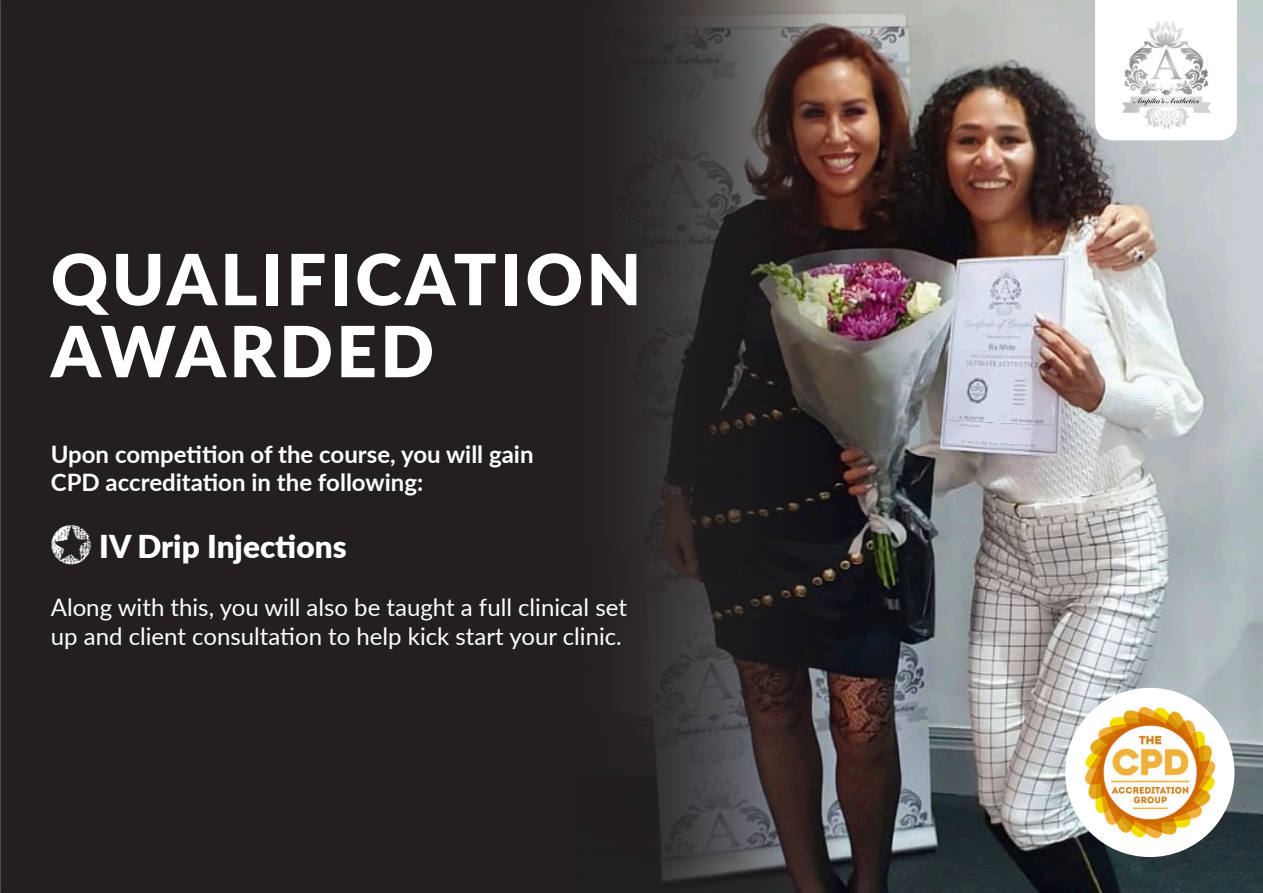
<style>
.page{position:relative;width:1263px;height:893px;background:#fff}
.page>*{position:absolute;margin:0;border:0;box-sizing:border-box;transform-origin:0 0}
.t1{font:900 70.5px "Lato";letter-spacing:.05em;color:#fff}
.t2{font:900 31.5px "Lato";color:#fff}
.t3{font:24px/28.8px "Lato";color:#fff}
.t4{font:700 24px "Lato";color:#fff}
.s1{font-family:"Starz";font-weight:400}
</style>
<div class="page">
<div style="left:0;top:0;width:1180px;height:893px;background:#231f20"></div>
<img style="left:631px;top:0;width:632px;height:893px">
<div style="left:1095px;top:0;width:142px;height:140px;background:#fff"></div>
<img style="left:1122px;top:22px;width:88px;height:106px">
<div style="left:1065px;top:688px;width:169px;height:169px;background:#fff;border-radius:50%"></div>
<img style="left:1078px;top:701px;width:143px;height:143px">
<p class="t1" style="left:51px;top:226px;width:592px">QUALIFICATION</p>
<p class="t1" style="left:51px;top:298px;width:385px">AWARDED</p>
<p class="t4" style="left:51px;top:436px;width:484px">Upon competition of the course, you will gain</p>
<p class="t4" style="left:51px;top:465px;width:374px">CPD accreditation in the following:</p>
<p class="t2" style="left:51px;top:523px;width:297px"><span class="s1">O</span> IV Drip Injections</p>
<p class="t3" style="left:51px;top:592px;width:578px">Along with this, you will also be taught a full clinical set up and client consultation to help kick start your clinic.</p>
</div>
